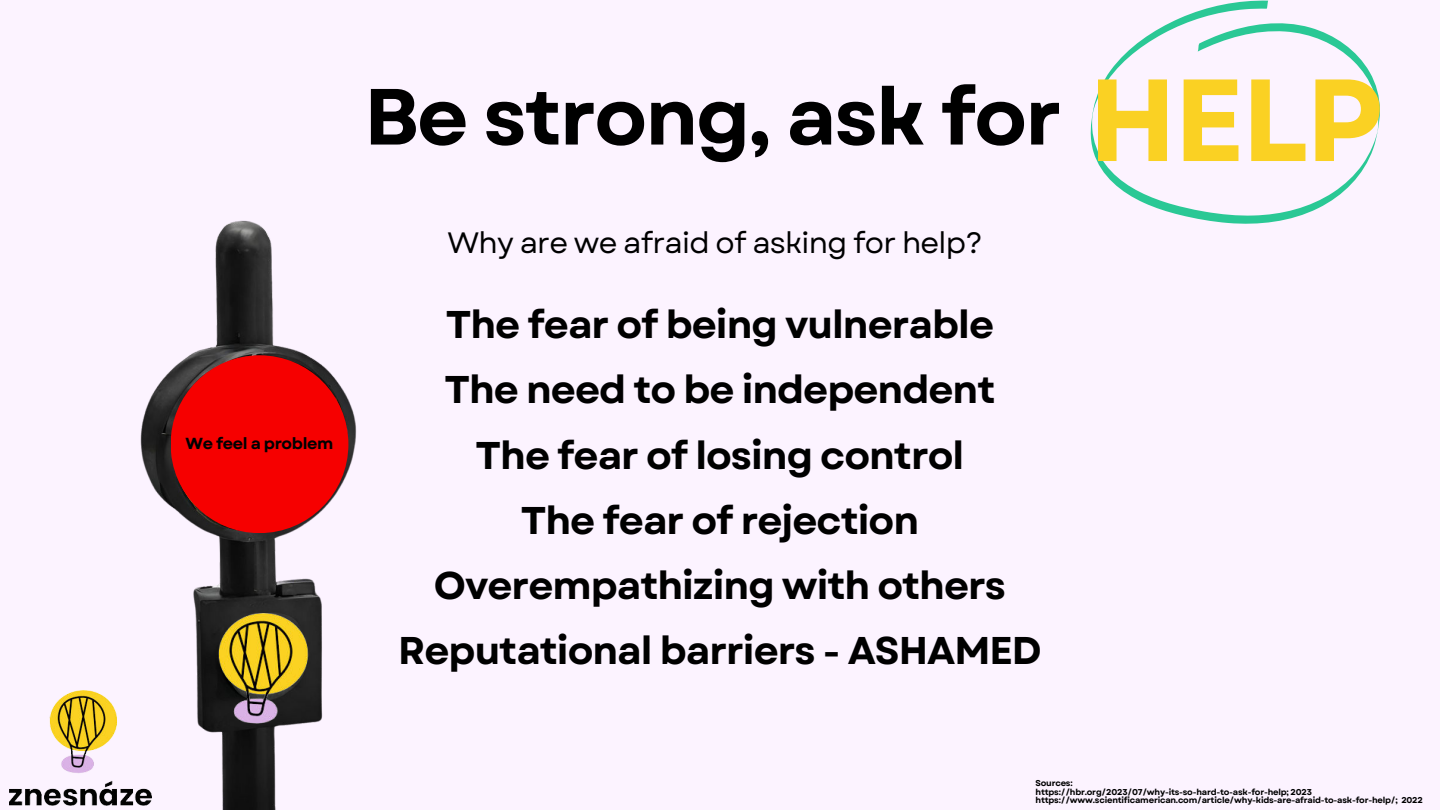
<style>
.page{position:relative;width:1440px;height:810px;background:#fcf3ff}
.page>*{position:absolute;margin:0;border:0;box-sizing:border-box;transform-origin:0 0}
.t1{font:700 79.4px "Garet";letter-spacing:-.025em;color:#000}
.t2{font:700 38.6px/65.2px "Garet";letter-spacing:-.025em;color:#000;text-align:center}
.t3{font:29.4px "Garet";letter-spacing:-.025em;color:#000}
.t4{font:700 16px "Garet";letter-spacing:-.025em;color:#000}
.t5{font:700 8.5px/8.4px "Garet";letter-spacing:-.025em;color:#000}
.s1{font-size:116.5px;color:#fad123}
</style>
<div class="page">
<svg style="left:1090px;top:0;width:290px;height:224px"></svg>
<img style="left:140px;top:220px;width:217px;height:590px">
<div style="left:171px;top:355px;width:177px;height:178px;background:#f60000;border-radius:50%"></div>
<img style="left:10px;top:690px;width:142px;height:116px">
<img style="left:166px;top:613px;width:181px;height:118px">
<h3 class="t4" style="left:186px;top:434px;width:149px">We feel a problem</h3>
<h1 class="t1" style="left:364px;top:67px;width:1020px">Be strong, ask for <span class="s1">HELP</span></h1>
<h3 class="t3" style="left:448px;top:224px;width:537px">Why are we afraid of asking for help?</h3>
<h2 class="t2" style="left:398px;top:293px;width:645px">The fear of being vulnerable<br>The need to be independent<br>The fear of losing control<br>The fear of rejection<br>Overempathizing with others<br>Reputational barriers - ASHAMED</h2>
<p class="t5" style="left:1036px;top:779px;width:389px">Sources:<br>https://hbr.org/2023/07/why-its-so-hard-to-ask-for-help; 2023 https://www.scientificamerican.com/article/why-kids-are-afraid-to-ask-for-help/; 2022</p>
</div>
